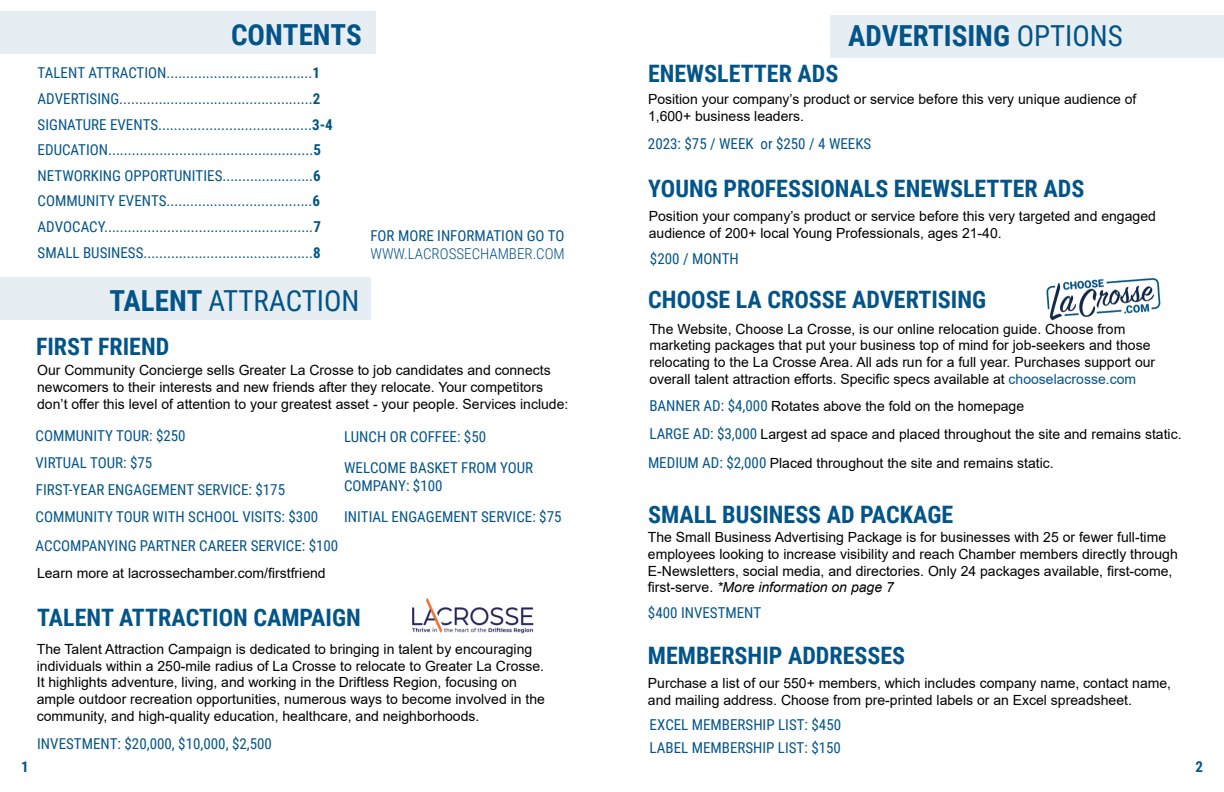
<style>
.page{position:relative;width:1224px;height:792px;background:#fff}
.page>*{position:absolute;margin:0;border:0;box-sizing:border-box;transform-origin:0 0}
.t1{font:700 29px "Roboto Condensed";color:#035488}
.t2{font:29px "Roboto Condensed";color:#035488}
.t3{font:700 24px "Roboto Condensed";color:#035488}
.t4{font:15px/25.6px "Roboto Condensed";color:#035488}
.t5{font:300 15px "Roboto Condensed";color:#035488}
.t6{font:700 15px "Roboto Condensed";color:#035488}
.t7{font:14px/16.8px "Arial";color:#000}
.s1{font-weight:700}
.s2{font-weight:400}
.s3{color:#035488}
.s4{font-family:"Roboto Condensed";font-size:15px;color:#035488}
.s5{font-style:italic}
</style>
<div class="page">
<div style="left:0;top:277px;width:371px;height:43px;background:#e6eef3"></div>
<div style="left:0;top:12px;width:376px;height:42px;background:#e6eef3"></div>
<div style="left:831px;top:15px;width:393px;height:42px;background:#e6eef3"></div>
<img style="left:412px;top:598px;width:122px;height:36px">
<img style="left:1046px;top:278px;width:115px;height:43px">
<h1 class="t1" style="left:231px;top:14px;width:132px">CONTENTS</h1>
<p class="t4" style="left:38px;top:60px;width:297px">TALENT ATTRACTION.....................................<span class="s1">1<br></span>ADVERTISING.................................................<span class="s1">2<br></span>SIGNATURE EVENTS.......................................<span class="s1">3-4<br></span>EDUCATION....................................................<span class="s1">5<br></span>NETWORKING OPPORTUNITIES.......................<span class="s1">6<br></span>COMMUNITY EVENTS.....................................<span class="s1">6<br></span>ADVOCACY.....................................................<span class="s1">7<br></span>SMALL BUSINESS...........................................<span class="s1">8</span></p>
<h2 class="t3" style="left:648px;top:56px;width:192px">ENEWSLETTER ADS</h2>
<h1 class="t1" style="left:848px;top:15px;width:276px">ADVERTISING <span class="s2">OPTIONS</span></h1>
<p class="t7" style="left:648px;top:91px;width:490px">Position your company’s product or service before this very unique audience of<br>1,600+ business leaders.</p>
<p class="t4" style="left:648px;top:130px;width:225px">2023: $75 / WEEK or $250 / 4 WEEKS</p>
<h2 class="t3" style="left:648px;top:172px;width:438px">YOUNG PROFESSIONALS ENEWSLETTER ADS</h2>
<p class="t7" style="left:649px;top:208px;width:509px">Position your company’s product or service before this very targeted and engaged audience of 200+ local Young Professionals, ages 21-40.</p>
<p class="t4" style="left:650px;top:245px;width:90px">$200 / MONTH</p>
<p class="t4" style="left:370px;top:222px;width:195px">FOR MORE INFORMATION GO TO</p>
<p class="t5" style="left:370px;top:243px;width:196px">WWW.LACROSSECHAMBER.COM</p>
<h1 class="t2" style="left:110px;top:280px;width:251px"><span class="s1">TALENT</span> ATTRACTION</h1>
<h2 class="t3" style="left:36px;top:330px;width:135px">FIRST FRIEND</h2>
<p class="t7" style="left:37px;top:362px;width:533px">Our Community Concierge sells Greater La Crosse to job candidates and connects newcomers to their interests and new friends after they relocate. Your competitors don’t offer this level of attention to your greatest asset - your people. Services include:</p>
<p class="t4" style="left:36px;top:422px;width:152px">COMMUNITY TOUR: $250</p>
<p class="t4" style="left:36px;top:450px;width:118px">VIRTUAL TOUR: $75</p>
<p class="t4" style="left:36px;top:476px;width:251px">FIRST-YEAR ENGAGEMENT SERVICE: $175</p>
<p class="t4" style="left:36px;top:504px;width:284px">COMMUNITY TOUR WITH SCHOOL VISITS: $300</p>
<p class="t4" style="left:344px;top:420px;width:191px;line-height:31px">LUNCH OR COFFEE: $50<br>WELCOME BASKET FROM YOUR</p>
<p class="t4" style="left:344px;top:469px;width:219px;line-height:31.8px">COMPANY: $100<br>INITIAL ENGAGEMENT SERVICE: $75</p>
<p class="t4" style="left:36px;top:532px;width:304px">ACCOMPANYING PARTNER CAREER SERVICE: $100</p>
<p class="t7" style="left:37px;top:565px;width:290px">Learn more at lacrossechamber.com/firstfriend</p>
<h2 class="t3" style="left:37px;top:600px;width:325px">TALENT ATTRACTION CAMPAIGN</h2>
<p class="t7" style="left:37px;top:640px;width:510px">The Talent Attraction Campaign is dedicated to bringing in talent by encouraging individuals within a 250-mile radius of La Crosse to relocate to Greater La Crosse.<br>It highlights adventure, living, and working in the Driftless Region, focusing on ample outdoor recreation opportunities, numerous ways to become involved in the community, and high-quality education, healthcare, and neighborhoods.</p>
<p class="t4" style="left:37px;top:731px;width:236px">INVESTMENT: $20,000, $10,000, $2,500</p>
<h2 class="t3" style="left:648px;top:283px;width:339px">CHOOSE LA CROSSE ADVERTISING</h2>
<p class="t7" style="left:649px;top:320px;width:507px">The Website, Choose La Crosse, is our online relocation guide. Choose from marketing packages that put your business top of mind for job-seekers and those relocating to the La Crosse Area. All ads run for a full year. Purchases support our overall talent attraction efforts. Specific specs available at <span class="s3">chooselacrosse.com</span></p>
<p class="t7" style="left:648px;top:420px;width:535px;line-height:28.8px"><span class="s4">LARGE AD: $3,000</span> Largest ad space and placed throughout the site and remains static.<br><span class="s4">MEDIUM AD: $2,000</span> Placed throughout the site and remains static.</p>
<p class="t7" style="left:649px;top:398px;width:376px"><span class="s4">BANNER AD: $4,000</span> Rotates above the fold on the homepage</p>
<h2 class="t3" style="left:648px;top:498px;width:306px">SMALL BUSINESS AD PACKAGE</h2>
<p class="t7" style="left:648px;top:529px;width:531px">The Small Business Advertising Package is for businesses with 25 or fewer full-time employees looking to increase visibility and reach Chamber members directly through E-Newsletters, social media, and directories. Only 24 packages available, first-come, first-serve. <span class="s5">*More information on page 7</span></p>
<p class="t4" style="left:648px;top:600px;width:115px">$400 INVESTMENT</p>
<h2 class="t3" style="left:648px;top:639px;width:259px">MEMBERSHIP ADDRESSES</h2>
<p class="t7" style="left:648px;top:675px;width:525px">Purchase a list of our 550+ members, which includes company name, contact name, and mailing address. Choose from pre-printed labels or an Excel spreadsheet.</p>
<p class="t4" style="left:650px;top:711px;width:193px">EXCEL MEMBERSHIP LIST: $450</p>
<p class="t4" style="left:650px;top:735px;width:193px">LABEL MEMBERSHIP LIST: $150</p>
<p class="t6" style="left:21px;top:756px;width:9px">1</p>
<p class="t6" style="left:1195px;top:756px;width:9px">2</p>
</div>
